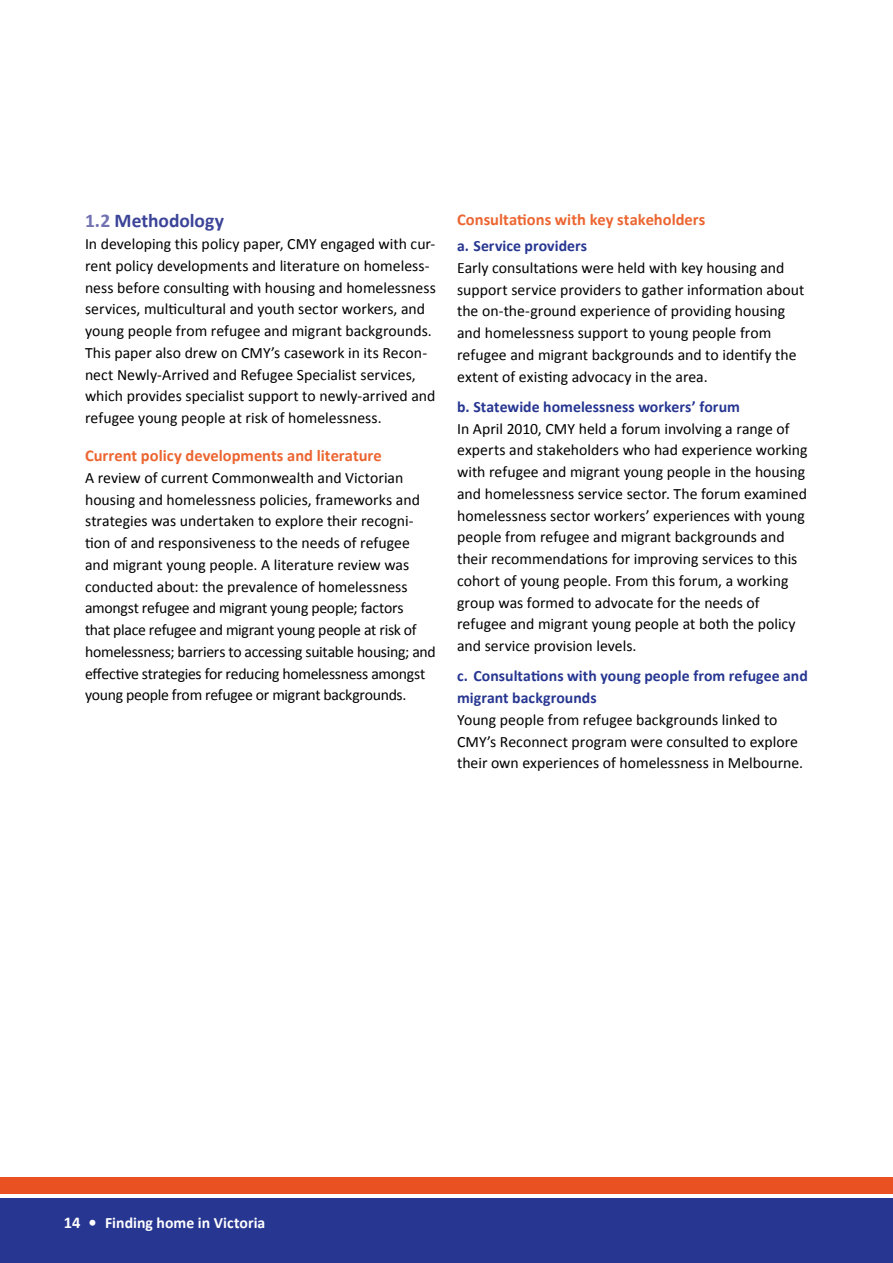
<style>
.page{position:relative;width:893px;height:1263px;background:#fff}
.page>*{position:absolute;margin:0;border:0;box-sizing:border-box;transform-origin:0 0}
.t1{font:700 19.5px "Calibri";color:#3b4498}
.t2{font:700 16.5px "Calibri";color:#ec6531}
.t3{font:15.75px/21.8px "Calibri";color:#000}
.t4{font:700 15.75px/21.8px "Calibri";color:#273691}
.t5{font:700 15.75px "Calibri";color:#fff}
.s1{color:#7271b2}
.s2{font-size:16.5px}
</style>
<div class="page">
<div style="left:0;top:1177px;width:893px;height:16px;background:#e95123"></div>
<div style="left:0;top:1198px;width:893px;height:65px;background:#273691"></div>
<p class="t1" style="left:85px;top:209px;width:140px"><span class="s1">1.2</span> Methodology</p>
<p class="t3" style="left:85px;top:232px;width:352px">In developing this policy paper, CMY engaged with cur&shy;rent policy developments and literature on homeless&shy;ness before consulting with housing and homelessness services, multicultural and youth sector workers, and young people from refugee and migrant backgrounds.<br>This paper also drew on CMY’s casework in its Recon&shy;nect Newly-Arrived and Refugee Specialist services, which provides specialist support to newly-arrived and refugee young people at risk of homelessness.</p>
<p class="t2" style="left:85px;top:445px;width:298px">Current policy developments and literature</p>
<p class="t3" style="left:85px;top:466px;width:352px">A review of current Commonwealth and Victorian housing and homelessness policies, frameworks and strategies was undertaken to explore their recogni&shy;tion of and responsiveness to the needs of refugee and migrant young people. A literature review was conducted about: the prevalence of homelessness amongst refugee and migrant young people; factors<br>that place refugee and migrant young people at risk of homelessness; barriers to accessing suitable housing; and effective strategies for reducing homelessness amongst young people from refugee or migrant backgrounds.</p>
<p class="t2" style="left:457px;top:209px;width:250px">Consultations with key stakeholders</p>
<p class="t4" style="left:457px;top:234px;width:132px">a. Service providers</p>
<p class="t3" style="left:457px;top:256px;width:349px">Early consultations were held with key housing and support service providers to gather information about the on-the-ground experience of providing housing and homelessness support to young people from refugee and migrant backgrounds and to identify the extent of existing advocacy in the area.</p>
<p class="t4" style="left:457px;top:395px;width:284px">b. Statewide homelessness workers’ forum</p>
<p class="t3" style="left:457px;top:417px;width:352px">In April 2010, CMY held a forum involving a range of experts and stakeholders who had experience working with refugee and migrant young people in the housing and homelessness service sector. The forum examined homelessness sector workers’ experiences with young people from refugee and migrant backgrounds and their recommendations for improving services to this cohort of young people. From this forum, a working group was formed to advocate for the needs of refugee and migrant young people at both the policy and service provision levels.</p>
<p class="t4" style="left:457px;top:664px;width:352px">c. Consultations with young people from refugee and migrant backgrounds</p>
<p class="t3" style="left:457px;top:708px;width:348px">Young people from refugee backgrounds linked to<br>CMY’s Reconnect program were consulted to explore their own experiences of homelessness in Melbourne.</p>
<p class="t5" style="left:64px;top:1212px;width:203px"><span class="s2">14 •</span> Finding home in Victoria</p>
</div>
